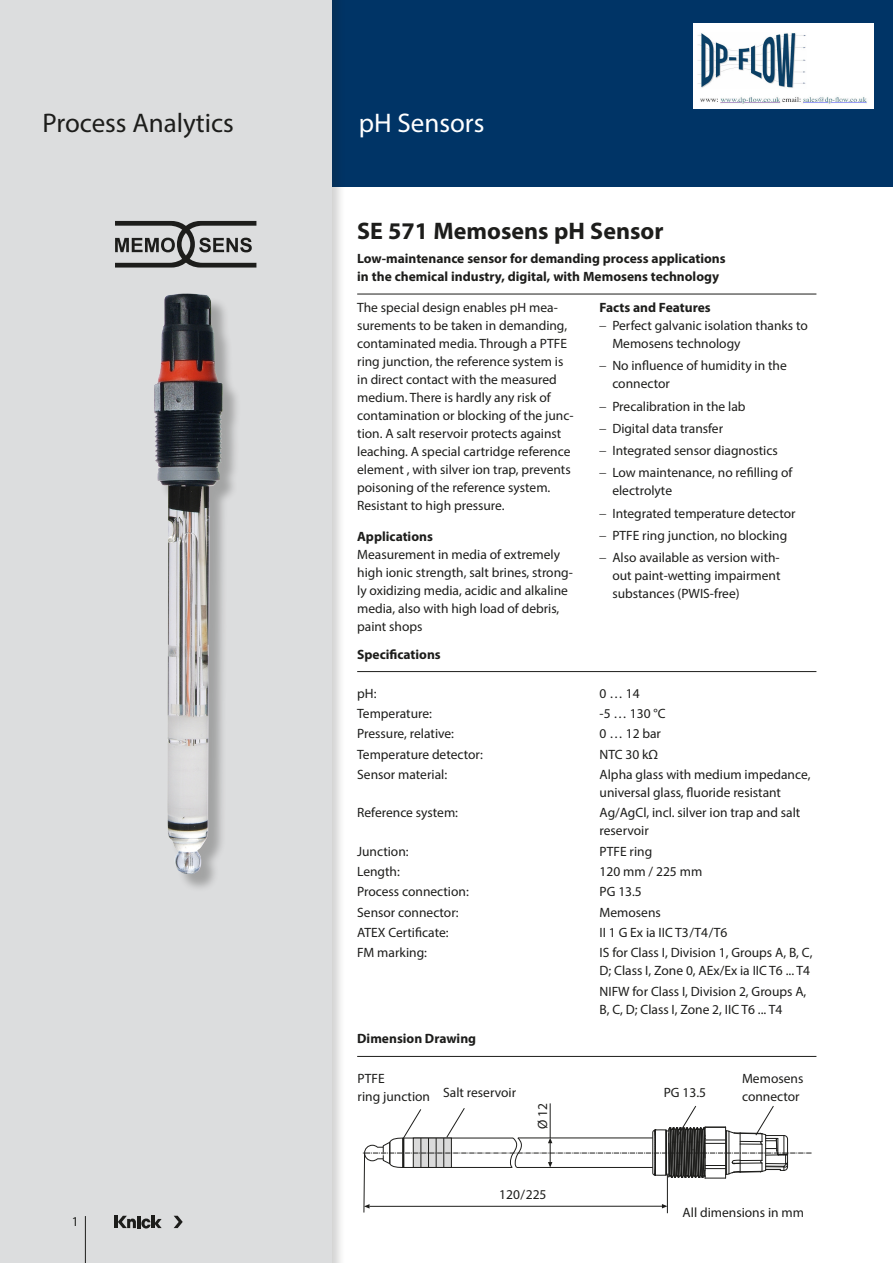
<style>
.page{position:relative;width:893px;height:1263px;background:#fff}
.page>*{position:absolute;margin:0;border:0;box-sizing:border-box;transform-origin:0 0}
.t1{font:27px "Myriad Pro";color:#1d1d1b}
.Headline{font:27px "Myriad Pro";color:#fff}
.Headline_Produkt{font:700 24px "Myriad Pro";color:#1d1d1b}
.Text{font:13.5px/18px "Myriad Pro";color:#1d1d1b}
.Tabelle{font:13.5px/18px "Myriad Pro";color:#1d1d1b}
.Subhead_Produkt{font:700 13.5px/18px "Myriad Pro";color:#1d1d1b}
.Beschriftungen{font:13.5px/18px "Myriad Pro";color:#1d1d1b}
.Tabelle_Headline{font:700 13.5px "Myriad Pro";color:#1d1d1b}
.Zwischenüberschrift{font:700 13.5px "Myriad Pro";color:#1d1d1b}
.s1{font-family:"Frutiger LT Com";font-weight:300}
</style>
<div class="page">
<div style="left:332px;top:0;width:561px;height:187px;background:#003466"></div>
<div style="left:0;top:0;width:346px;height:1263px;background:#1d1d1b;opacity:.2"></div>
<div style="left:0;top:0;width:332px;height:1263px;background:#dcddde"></div>
<hr style="left:85px;top:1216px;width:1px;height:47px;background:#1d1d1b">
<hr style="left:114px;top:1216px;width:4px;height:12px;background:#1d1d1b">
<svg style="left:174px;top:1216px;width:9px;height:12px"></svg>
<svg style="left:118px;top:1216px;width:44px;height:12px"></svg>
<hr style="left:667px;top:1175px;width:1px;height:38px;background:#1d1d1b">
<hr style="left:550px;top:1103px;width:1px;height:35px;background:#1d1d1b">
<svg style="left:362px;top:1106px;width:449px;height:106px"></svg>
<div style="left:156px;top:296px;width:85px;height:596px;background:#1d1d1b;opacity:.3"></div>
<img style="left:154px;top:293px;width:69px;height:581px">
<svg style="left:115px;top:221px;width:141px;height:47px"></svg>
<hr style="left:357px;top:294px;width:459px;height:1px;background:#1d1d1b">
<hr style="left:357px;top:671px;width:459px;height:1px;background:#1d1d1b">
<hr style="left:357px;top:1056px;width:459px;height:1px;background:#1d1d1b">
<img style="left:694px;top:23px;width:179px;height:85px">
<h1 class="t1" style="left:43px;top:106px;width:193px">Process Analytics</h1>
<p class="Text" style="left:72px;top:1212px;width:8px">1</p>
<p class="Headline" style="left:359px;top:106px;width:127px">pH Sensors</p>
<p class="Headline_Produkt" style="left:357px;top:215px;width:308px">SE 571 Memosens pH Sensor</p>
<p class="Subhead_Produkt" style="left:357px;top:249px;width:370px">Low-maintenance sensor for demanding process applications in the chemical industry, digital, with Memosens technology</p>
<p class="Text" style="left:357px;top:298px;width:218px">The special design enables pH mea&shy;surements to be taken in demanding, contaminated media. Through a PTFE ring junction, the reference system is in direct contact with the measured medium. There is hardly any risk of contamination or blocking of the junc&shy;tion. A salt reservoir protects against leaching. A special cartridge reference element , with silver ion trap, prevents poisoning of the reference system.<br>Resistant to high pressure.</p>
<p class="Zwischenüberschrift" style="left:357px;top:527px;width:77px">Applications</p>
<p class="Text" style="left:357px;top:545px;width:217px">Measurement in media of extremely high ionic strength, salt brines, strong&shy;ly oxidizing media, acidic and alkaline media, also with high load of debris, paint shops</p>
<p class="Zwischenüberschrift" style="left:600px;top:299px;width:113px">Facts and Features</p>
<p class="Text" style="left:612px;top:316px;width:197px;text-indent:-13px"><span class="s1">–</span> Perfect galvanic isolation thanks to<br>Memosens technology</p>
<p class="Text" style="left:612px;top:357px;width:176px;text-indent:-13px"><span class="s1">–</span> No influence of humidity in the connector</p>
<p class="Text" style="left:600px;top:397px;width:148px"><span class="s1">–</span> Precalibration in the lab</p>
<p class="Text" style="left:600px;top:419px;width:125px"><span class="s1">–</span> Digital data transfer</p>
<p class="Text" style="left:600px;top:441px;width:180px"><span class="s1">–</span> Integrated sensor diagnostics</p>
<p class="Text" style="left:612px;top:464px;width:182px;text-indent:-13px"><span class="s1">–</span> Low maintenance, no refilling of electrolyte</p>
<p class="Text" style="left:600px;top:504px;width:198px"><span class="s1">–</span> Integrated temperature detector</p>
<p class="Text" style="left:600px;top:526px;width:189px"><span class="s1">–</span> PTFE ring junction, no blocking</p>
<p class="Text" style="left:612px;top:548px;width:170px;text-align:justify;text-indent:-13px"><span class="s1">–</span> Also available as version with&shy;out paint-wetting impairment substances (PWIS-free)</p>
<p class="Tabelle_Headline" style="left:357px;top:645px;width:85px">Specifications</p>
<p class="Tabelle" style="left:357px;top:684px;width:21px">pH:</p>
<p class="Tabelle" style="left:600px;top:684px;width:42px">0 … 14</p>
<p class="Tabelle" style="left:357px;top:704px;width:76px">Temperature:</p>
<p class="Tabelle" style="left:600px;top:704px;width:68px">-5 … 130 °C</p>
<p class="Tabelle" style="left:357px;top:725px;width:98px">Pressure, relative:</p>
<p class="Tabelle" style="left:600px;top:725px;width:63px">0 … 12 bar</p>
<p class="Tabelle" style="left:357px;top:745px;width:127px">Temperature detector:</p>
<p class="Tabelle" style="left:600px;top:745px;width:60px">NTC 30 kΩ</p>
<p class="Tabelle" style="left:357px;top:765px;width:92px">Sensor material:</p>
<p class="Tabelle" style="left:600px;top:765px;width:212px">Alpha glass with medium impedance, universal glass, fluoride resistant</p>
<p class="Tabelle" style="left:357px;top:804px;width:102px">Reference system:</p>
<p class="Tabelle" style="left:600px;top:804px;width:202px">Ag/AgCl, incl. silver ion trap and salt reservoir</p>
<p class="Tabelle" style="left:357px;top:842px;width:53px">Junction:</p>
<p class="Tabelle" style="left:600px;top:842px;width:54px">PTFE ring</p>
<p class="Tabelle" style="left:357px;top:862px;width:44px">Length:</p>
<p class="Tabelle" style="left:600px;top:862px;width:104px">120 mm / 225 mm</p>
<p class="Tabelle" style="left:357px;top:883px;width:113px">Process connection:</p>
<p class="Tabelle" style="left:600px;top:883px;width:44px">PG 13.5</p>
<p class="Tabelle" style="left:357px;top:903px;width:103px">Sensor connector:</p>
<p class="Tabelle" style="left:600px;top:903px;width:63px">Memosens</p>
<p class="Tabelle" style="left:357px;top:923px;width:93px">ATEX Certificate:</p>
<p class="Tabelle" style="left:600px;top:923px;width:129px">II 1 G Ex ia IIC T3/T4/T6</p>
<p class="Tabelle" style="left:357px;top:944px;width:71px">FM marking:</p>
<p class="Tabelle" style="left:600px;top:944px;width:214px">IS for Class I, Division 1, Groups A, B, C,<br>D; Class I, Zone 0, AEx/Ex ia IIC T6 ... T4</p>
<p class="Tabelle" style="left:600px;top:982px;width:208px">NIFW for Class I, Division 2, Groups A,<br>B, C, D; Class I, Zone 2, IIC T6 ... T4</p>
<p class="Tabelle_Headline" style="left:357px;top:1030px;width:120px">Dimension Drawing</p>
<p class="Beschriftungen" style="left:358px;top:1069px;width:74px">PTFE<br>ring junction</p>
<p class="Beschriftungen" style="left:443px;top:1083px;width:74px">Salt reservoir</p>
<p class="Beschriftungen" style="left:533px;top:1129px;width:28px;rotate:-90deg">Ø 12</p>
<p class="Beschriftungen" style="left:499px;top:1185px;width:49px">120/225</p>
<p class="Beschriftungen" style="left:664px;top:1083px;width:44px">PG 13.5</p>
<p class="Beschriftungen" style="left:742px;top:1069px;width:63px">Memosens connector</p>
<p class="Beschriftungen" style="left:683px;top:1203px;width:123px">All dimensions in mm</p>
</div>
